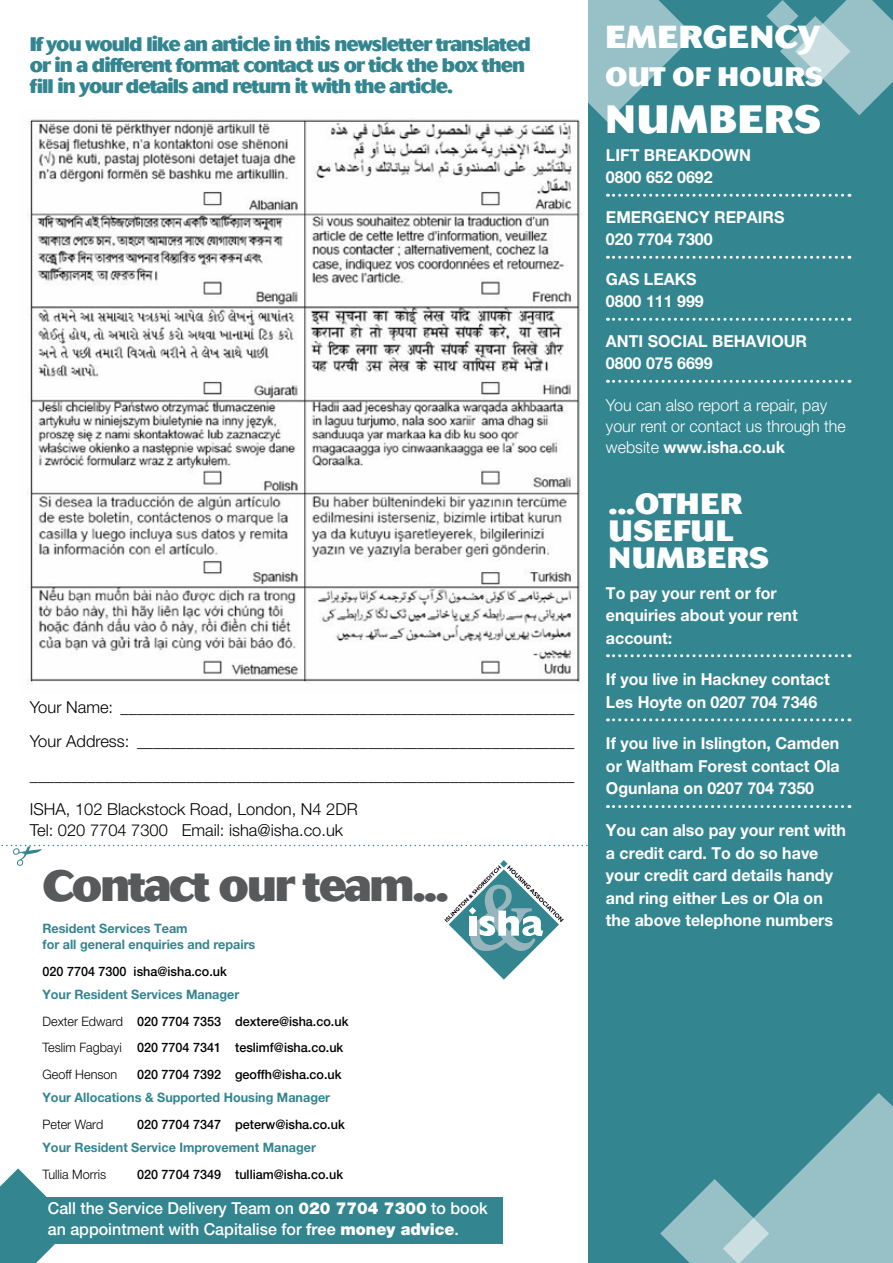
<style>
.page{position:relative;width:893px;height:1263px;background:#fff}
.page>*{position:absolute;margin:0;border:0;box-sizing:border-box;transform-origin:0 0}
.t1{font:800 43.35px "Cosmos";letter-spacing:-.05em;color:#58595b}
.t2{font:800 39.15px "Cosmos";color:#fff}
.t3{font:800 31.65px "Cosmos";letter-spacing:.03em;color:#fff}
.t4{font:800 29.1px/27px "Cosmos";color:#fff}
.t5{font:800 26.55px "Cosmos";color:#fff}
.t6{font:800 19.5px/21px "Cosmos";letter-spacing:-.05em;color:#338590}
.t7{font:700 16.5px/22.5px "Helvetica Neue LT Pro";color:#fff}
.t8{font:300 16.5px/33.8px "Helvetica Neue LT Pro";color:#000;text-align:justify}
.t9{font:500 16.5px/21px "Helvetica Neue LT Pro";color:#fff}
.t10{font:300 16.5px/21px "Helvetica Neue LT Pro";color:#fff}
.t11{font:500 13.05px/26.5px "Helvetica Neue LT Pro";color:#000}
.t12{font:700 13.05px/16.5px "Helvetica Neue LT Pro";color:#338590}
.t13{font:300 13.05px "Helvetica Neue LT Pro";color:#000}
.s1{font-weight:700;color:#338590}
.s2{font-weight:300}
.s3{font-weight:900}
.s4{font-weight:700}
</style>
<div class="page">
<div style="left:589px;top:0;width:304px;height:1263px;background:#338590"></div>
<svg style="left:588px;top:0;width:106px;height:122px"></svg>
<svg style="left:660px;top:1093px;width:233px;height:170px"></svg>
<svg style="left:766px;top:0;width:127px;height:115px"></svg>
<svg style="left:607px;top:194px;width:243px;height:3px"></svg>
<svg style="left:607px;top:256px;width:243px;height:3px"></svg>
<svg style="left:607px;top:318px;width:243px;height:3px"></svg>
<svg style="left:607px;top:380px;width:243px;height:3px"></svg>
<svg style="left:607px;top:654px;width:243px;height:3px"></svg>
<svg style="left:607px;top:718px;width:243px;height:3px"></svg>
<svg style="left:607px;top:805px;width:243px;height:3px"></svg>
<img style="left:27px;top:119px;width:555px;height:565px">
<svg style="left:1px;top:845px;width:588px;height:135px"></svg>
<svg style="left:0;top:1168px;width:74px;height:95px"></svg>
<div style="left:43px;top:1197px;width:460px;height:46px;background:#338590"></div>
<p class="t6" style="left:30px;top:34px;width:503px">If you would like an article in this newsletter translated or in a different format contact us or tick the box then fill in your details and return it with the article.</p>
<p class="t8" style="left:30px;top:690px;width:546px">Your Name: _______________________________________________________ Your Address: _____________________________________________________ __________________________________________________________________ ISHA, 102 Blackstock Road, London, N4 2DR</p>
<p class="t8" style="left:30px;top:812px;width:315px">Tel: 020 7704 7300 Email: isha@isha.co.uk</p>
<h1 class="t1" style="left:43px;top:860px;width:408px">Contact our team...</h1>
<p class="t12" style="left:43px;top:919px;width:214px">Resident Services Team<br>for all general enquiries and repairs</p>
<p class="t11" style="left:43px;top:958px;width:186px">020 7704 7300 isha@isha.co.uk</p>
<p class="t11" style="left:43px;top:981px;width:307px"><span class="s1">Your Resident Services Manager<br></span><span class="s2">Dexter Edward</span> 020 7704 7353 dextere@isha.co.uk <span class="s2">Teslim Fagbayi</span> 020 7704 7341 teslimf@isha.co.uk <span class="s2">Geoff Henson</span></p>
<p class="t11" style="left:137px;top:1061px;width:206px">020 7704 7392 geoffh@isha.co.uk</p>
<p class="t12" style="left:43px;top:1089px;width:289px">Your Allocations &amp; Supported Housing Manager</p>
<p class="t13" style="left:43px;top:1116px;width:62px">Peter Ward</p>
<p class="t11" style="left:137px;top:1111px;width:209px">020 7704 7347 peterw@isha.co.uk</p>
<p class="t12" style="left:43px;top:1139px;width:275px">Your Resident Service Improvement Manager</p>
<p class="t13" style="left:43px;top:1166px;width:65px">Tullia Morris</p>
<p class="t11" style="left:137px;top:1160px;width:208px">020 7704 7349 tulliam@isha.co.uk</p>
<p class="t9" style="left:48px;top:1197px;width:441px">Call the Service Delivery Team on <span class="s3">020 7704 7300</span> to book an appointment with Capitalise for <span class="s4">free</span> <span class="s3">money advice</span>.</p>
<h3 class="t3" style="left:605px;top:18px;width:217px">EMERGENCY</h3>
<h3 class="t5" style="left:605px;top:61px;width:199px">Out of hours</h3>
<h2 class="t2" style="left:605px;top:96px;width:161px">numbers</h2>
<p class="t7" style="left:606px;top:143px;width:19px">Lift</p>
<p class="t7" style="left:644px;top:143px;width:23px">Brea</p>
<p class="t7" style="left:606px;top:143px;width:108px;text-align:right">kdown<br>0800 652 0692</p>
<p class="t7" style="left:606px;top:205px;width:23px">Emergenc</p>
<p class="t7" style="left:606px;top:205px;width:119px;text-indent:93px">y repairs<br>020 7704 7300</p>
<p class="t7" style="left:606px;top:267px;width:99px">Gas Leaks<br>0800 111 999</p>
<p class="t7" style="left:606px;top:329px;width:21px">Anti</p>
<p class="t7" style="left:648px;top:329px;width:22px">Social</p>
<p class="t7" style="left:712px;top:329px;width:24px">Beha</p>
<p class="t7" style="left:756px;top:329px;width:21px">viour</p>
<p class="t7" style="left:606px;top:352px;width:108px">0800 075 6699</p>
<p class="t10" style="left:606px;top:395px;width:241px">You can also report a repair, pay your rent or contact us through the website <span class="s4">www.isha.co.uk</span></p>
<h3 class="t4" style="left:608px;top:491px;width:49px">...other usef</h3>
<h3 class="t4" style="left:608px;top:518px;width:120px;text-align:right">ul numbers</h3>
<p class="t7" style="left:606px;top:581px;width:193px">To pay your rent or for enquiries about your rent account:</p>
<p class="t7" style="left:606px;top:668px;width:225px">If you live in Hackney contact<br>Les Hoyte on 0207 704 7346</p>
<p class="t7" style="left:606px;top:732px;width:235px;text-align:justify">If you live in Islington, Camden or Waltham Forest contact Ola Ogunlana on 0207 704 7350</p>
<p class="t7" style="left:606px;top:818px;width:242px">You can also pay your rent with a credit card. To do so have your credit card details handy and ring either Les or Ola on the above telephone numbers</p>
</div>
